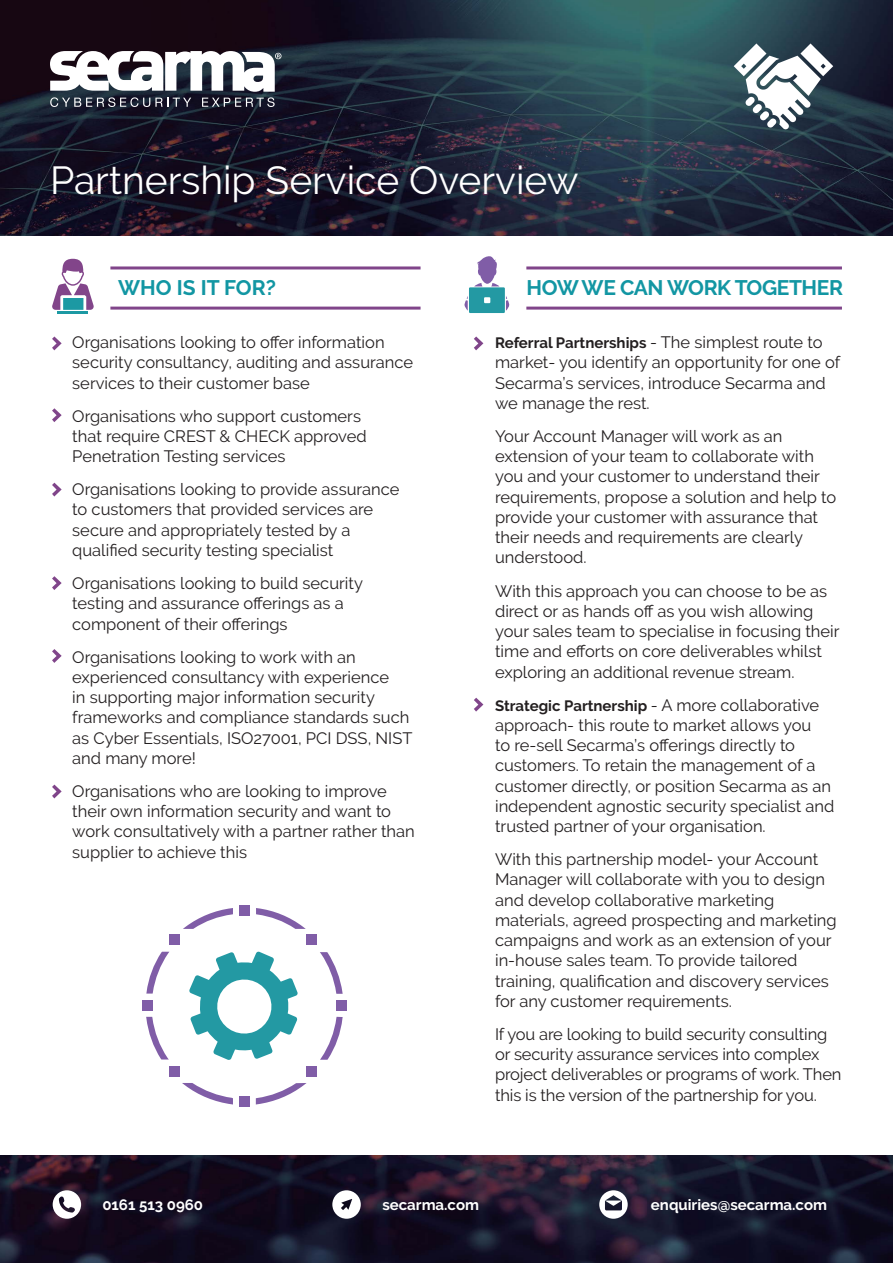
<style>
.page{position:relative;width:893px;height:1263px;background:#fff}
.page>*{position:absolute;margin:0;border:0;box-sizing:border-box;transform-origin:0 0}
.t1{font:39px "Raleway";color:#fff}
.t2{font:700 21px "Raleway";letter-spacing:-.02em;color:#1296a3}
.t3{font:700 21px "Raleway";color:#1296a3}
.t4{font:16.5px/20.2px "Raleway";color:#231f20}
.t5{font:700 15px "Raleway";color:#231f20}
.t6{font:700 15px "Raleway";color:#fff}
.s1{font-weight:400;font-size:16.5px}
</style>
<div class="page">
<img style="left:0;top:1156px;width:893px;height:107px">
<img style="left:0;top:0;width:893px;height:236px">
<svg style="left:53px;top:1190px;width:28px;height:29px"></svg>
<svg style="left:332px;top:1190px;width:29px;height:29px"></svg>
<svg style="left:599px;top:1190px;width:29px;height:29px"></svg>
<svg style="left:50px;top:50px;width:231px;height:57px"></svg>
<hr style="left:58px;top:311px;width:30px;height:3px;background:#1c99a3">
<svg style="left:52px;top:259px;width:42px;height:51px"></svg>
<hr style="left:110px;top:266px;width:311px;height:3px;background:#80458a">
<hr style="left:526px;top:266px;width:316px;height:3px;background:#80458a">
<hr style="left:110px;top:307px;width:311px;height:3px;background:#80458a">
<hr style="left:526px;top:307px;width:316px;height:3px;background:#80458a">
<svg style="left:52px;top:336px;width:10px;height:14px"></svg>
<svg style="left:52px;top:408px;width:10px;height:14px"></svg>
<svg style="left:52px;top:576px;width:10px;height:14px"></svg>
<svg style="left:52px;top:784px;width:10px;height:14px"></svg>
<svg style="left:52px;top:483px;width:10px;height:13px"></svg>
<svg style="left:52px;top:649px;width:10px;height:14px"></svg>
<svg style="left:474px;top:336px;width:9px;height:14px"></svg>
<svg style="left:474px;top:698px;width:9px;height:13px"></svg>
<div style="left:239px;top:905px;width:11px;height:11px;background:#805da7"></div>
<div style="left:239px;top:1096px;width:11px;height:11px;background:#805da7"></div>
<div style="left:169px;top:1066px;width:10px;height:10px;background:#805da7"></div>
<div style="left:306px;top:1066px;width:11px;height:10px;background:#805da7"></div>
<div style="left:169px;top:934px;width:10px;height:11px;background:#805da7"></div>
<div style="left:306px;top:934px;width:11px;height:11px;background:#805da7"></div>
<div style="left:142px;top:1000px;width:11px;height:10px;background:#805da7"></div>
<div style="left:336px;top:1000px;width:11px;height:10px;background:#805da7"></div>
<svg style="left:146px;top:952px;width:23px;height:41px"></svg>
<svg style="left:146px;top:1017px;width:23px;height:42px"></svg>
<svg style="left:320px;top:952px;width:23px;height:42px"></svg>
<svg style="left:320px;top:1017px;width:23px;height:43px"></svg>
<svg style="left:256px;top:908px;width:50px;height:21px"></svg>
<svg style="left:183px;top:908px;width:50px;height:21px"></svg>
<svg style="left:256px;top:1083px;width:51px;height:21px"></svg>
<svg style="left:182px;top:1083px;width:51px;height:21px"></svg>
<svg style="left:189px;top:951px;width:109px;height:109px"></svg>
<svg style="left:734px;top:43px;width:99px;height:86px"></svg>
<div style="left:469px;top:287px;width:36px;height:26px;background:#2399a3"></div>
<svg style="left:484px;top:297px;width:6px;height:6px"></svg>
<svg style="left:475px;top:256px;width:24px;height:30px"></svg>
<svg style="left:506px;top:296px;width:3px;height:15px"></svg>
<svg style="left:464px;top:296px;width:4px;height:15px"></svg>
<p class="t1" style="left:50px;top:158px;width:530px">Partnership Service Overview</p>
<p class="t3" style="left:118px;top:275px;width:159px">WHO IS IT FOR?</p>
<p class="t2" style="left:527px;top:275px;width:318px">HOW WE CAN WORK TOGETHER</p>
<p class="t4" style="left:72px;top:332px;width:342px">Organisations looking to offer information security consultancy, auditing and assurance services to their customer base</p>
<p class="t4" style="left:72px;top:406px;width:296px">Organisations who support customers that require CREST &amp; CHECK approved<br>Penetration Testing services</p>
<p class="t4" style="left:72px;top:479px;width:329px">Organisations looking to provide assurance to customers that provided services are secure and appropriately tested by a qualified security testing specialist</p>
<p class="t4" style="left:72px;top:573px;width:292px">Organisations looking to build security testing and assurance offerings as a component of their offerings</p>
<p class="t4" style="left:72px;top:646px;width:342px">Organisations looking to work with an experienced consultancy with experience<br>in supporting major information security frameworks and compliance standards such as Cyber Essentials, ISO27001, PCI DSS, NIST and many more!</p>
<p class="t4" style="left:72px;top:781px;width:344px">Organisations who are looking to improve their own information security and want to work consultatively with a partner rather than supplier to achieve this</p>
<p class="t5" style="left:495px;top:334px;width:329px">Referral Partnerships <span class="s1">- The simplest route to</span></p>
<p class="t4" style="left:495px;top:352px;width:347px">market- you identify an opportunity for one of<br>Secarma’s services, introduce Secarma and we manage the rest.</p>
<p class="t4" style="left:495px;top:426px;width:343px">Your Account Manager will work as an extension of your team to collaborate with you and your customer to understand their requirements, propose a solution and help to provide your customer with assurance that their needs and requirements are clearly understood.</p>
<p class="t4" style="left:495px;top:580px;width:346px">With this approach you can choose to be as direct or as hands off as you wish allowing your sales team to specialise in focusing their time and efforts on core deliverables whilst exploring an additional revenue stream.</p>
<p class="t5" style="left:495px;top:697px;width:326px">Strategic Partnership <span class="s1">- A more collaborative</span></p>
<p class="t4" style="left:495px;top:715px;width:341px">approach- this route to market allows you<br>to re-sell Secarma’s offerings directly to customers. To retain the management of a customer directly, or position Secarma as an independent agnostic security specialist and trusted partner of your organisation.</p>
<p class="t4" style="left:495px;top:849px;width:343px">With this partnership model- your Account Manager will collaborate with you to design and develop collaborative marketing materials, agreed prospecting and marketing campaigns and work as an extension of your in-house sales team. To provide tailored training, qualification and discovery services for any customer requirements.</p>
<p class="t4" style="left:495px;top:1024px;width:348px">If you are looking to build security consulting or security assurance services into complex project deliverables or programs of work. Then this is the version of the partnership for you.</p>
<p class="t6" style="left:102px;top:1196px;width:102px">0161 513 0960</p>
<p class="t6" style="left:382px;top:1196px;width:98px">secarma.com</p>
<p class="t6" style="left:651px;top:1196px;width:178px">enquiries@secarma.com</p>
</div>
